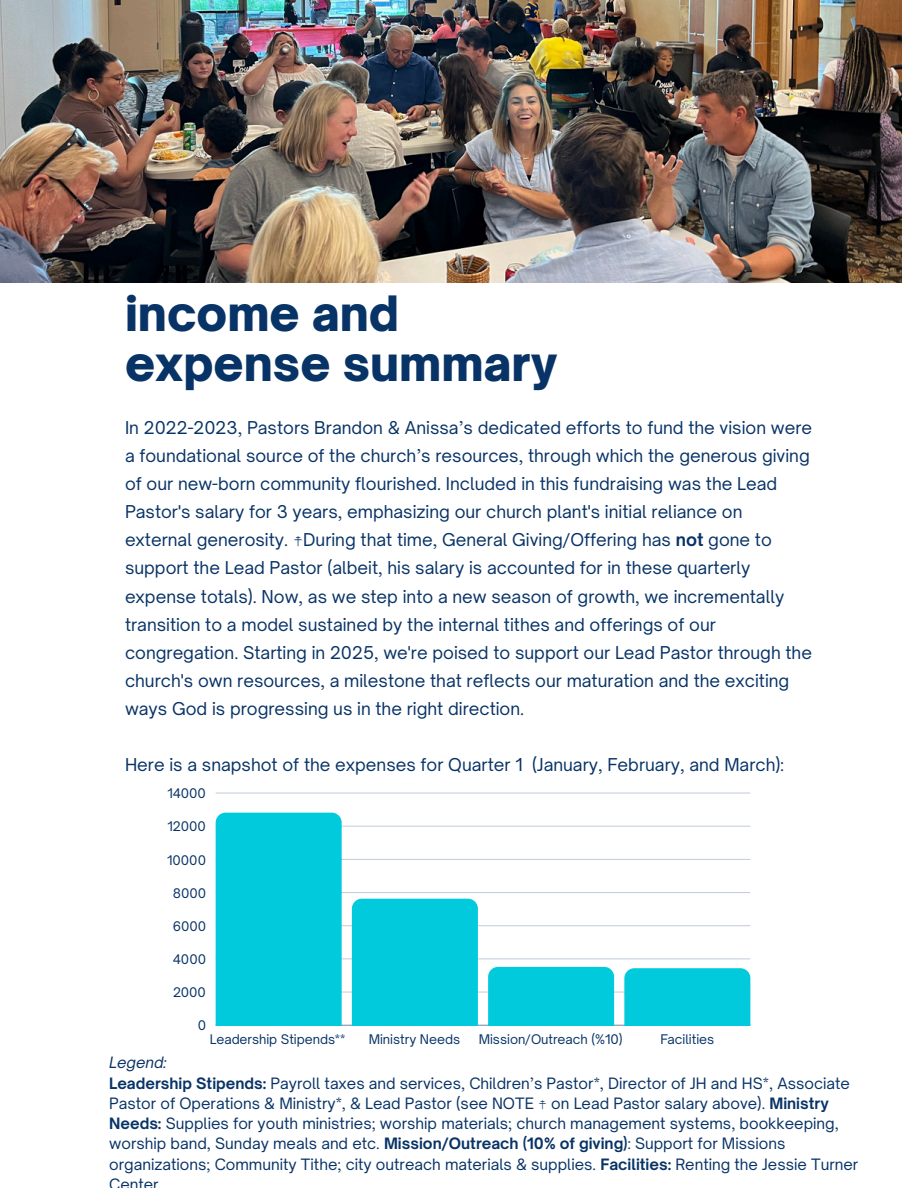
<style>
.page{position:relative;width:918px;height:1188px;background:#fff}
.page>*{position:absolute;margin:0;border:0;box-sizing:border-box;transform-origin:0 0}
.t1{font:900 46.65px/50.8px "Open Sauce One";color:#083366}
.t2{font:16.95px/28.2px "Open Sauce One";color:#083366}
.t3{font:15px/20.2px "Open Sauce One";color:#083366}
.t4{font:12.75px "Open Sauce One";color:#083366}
.s1{font-family:"Free Mono"}
.s2{font-weight:700}
.s3{font-style:italic}
</style>
<div class="page">
<img style="left:0;top:0;width:901px;height:282px">
<hr style="left:216px;top:1025px;width:534px;height:1px;background:#083366;opacity:.6">
<hr style="left:216px;top:992px;width:534px;height:1px;background:#083366;opacity:.25">
<hr style="left:216px;top:958px;width:534px;height:1px;background:#d9dfe7">
<hr style="left:216px;top:925px;width:534px;height:1px;background:#ced7e1">
<hr style="left:216px;top:892px;width:534px;height:1px;background:#c3ceda">
<hr style="left:216px;top:859px;width:534px;height:1px;background:#c8d2dd">
<hr style="left:216px;top:826px;width:534px;height:1px;background:#d3dbe4">
<hr style="left:216px;top:793px;width:534px;height:1px;background:#dee3ea">
<div style="left:216px;top:813px;width:126px;height:212px;background:#00cadc"></div>
<div style="left:352px;top:899px;width:126px;height:126px;background:#00cadc"></div>
<div style="left:488px;top:967px;width:126px;height:58px;background:#00cadc"></div>
<div style="left:624px;top:968px;width:126px;height:57px;background:#00cadc"></div>
<h2 class="t1" style="left:125px;top:287px;width:434px">income and expense summary</h2>
<h1 class="t2" style="left:125px;top:413px;width:689px">In 2022-2023, Pastors Brandon &amp; Anissa’s dedicated efforts to fund the vision were a foundational source of the church’s resources, through which the generous giving of our new-born community flourished. Included in this fundraising was the Lead Pastor's salary for 3 years, emphasizing our church plant's initial reliance on external generosity. <span class="s1">☨</span>During that time, General Giving/Offering has <span class="s2">not</span> gone to support the Lead Pastor (albeit, his salary is accounted for in these quarterly expense totals). Now, as we step into a new season of growth, we incrementally transition to a model sustained by the internal tithes and offerings of our congregation. Starting in 2025, we're poised to support our Lead Pastor through the church's own resources, a milestone that reflects our maturation and the exciting ways God is progressing us in the right direction.</h1>
<h2 class="t2" style="left:125px;top:751px;width:660px">Here is a snapshot of the expenses for Quarter 1 (January, February, and March):</h2>
<p class="t4" style="left:167px;top:786px;width:40px">14000</p>
<p class="t4" style="left:167px;top:819px;width:40px">12000</p>
<p class="t4" style="left:167px;top:852px;width:40px">10000</p>
<p class="t4" style="left:173px;top:885px;width:35px">8000</p>
<p class="t4" style="left:173px;top:918px;width:35px">6000</p>
<p class="t4" style="left:173px;top:951px;width:35px">4000</p>
<p class="t4" style="left:173px;top:985px;width:34px">2000</p>
<p class="t4" style="left:198px;top:1018px;width:10px">0</p>
<p class="t4" style="left:210px;top:1031px;width:137px">Leadership Stipends**</p>
<p class="t4" style="left:369px;top:1031px;width:93px">Ministry Needs</p>
<p class="t4" style="left:479px;top:1031px;width:145px">Mission/Outreach (%10)</p>
<p class="t4" style="left:660px;top:1031px;width:55px">Facilities</p>
<p class="t3" style="left:109px;top:1053px;width:751px"><span class="s3">Legend:<br></span><span class="s2">Leadership Stipends:</span> Payroll taxes and services, Children’s Pastor*, Director of JH and HS*, Associate Pastor of Operations &amp; Ministry*, &amp; Lead Pastor (see NOTE <span class="s1">☨</span> on Lead Pastor salary above). <span class="s2">Ministry Needs:</span> Supplies for youth ministries; worship materials; church management systems, bookkeeping, worship band, Sunday meals and etc. <span class="s2">Mission/Outreach (10% of giving)</span>: Support for Missions organizations; Community Tithe; city outreach materials &amp; supplies. <span class="s2">Facilities:</span> Renting the Jessie Turner Center</p>
</div>
